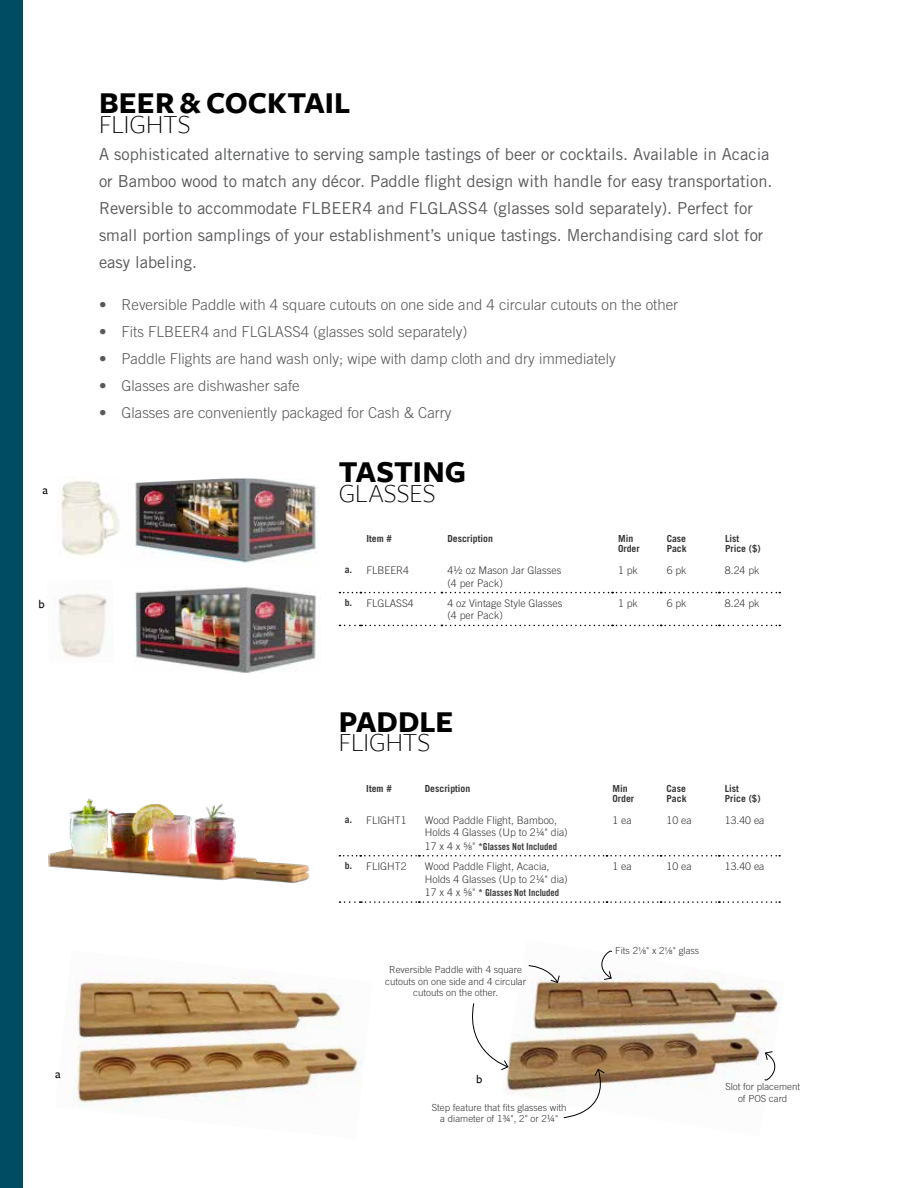
<style>
.page{position:relative;width:918px;height:1188px;background:#fff}
.page>*{position:absolute;margin:0;border:0;box-sizing:border-box;transform-origin:0 0}
.t1{font:700 31.5px "Freight Sans";color:#000}
.t2{font:300 27px "Freight Sans";color:#000}
.t3{font:16.5px/27px "Trade Gothic";color:#58595b}
.t4{font:300 15px "Trade Gothic";color:#58595b}
.t5{font:500 12px "Freight Sans";color:#000}
.t6{font:300 10.5px/12.6px "Trade Gothic";color:#383839}
.t7{font:300 9.75px/11.7px "Trade Gothic";color:#383839;text-align:center}
.t8{font:700 9.75px/10.5px "Trade Gothic";color:#383839}
.t9{font:9.75px "Trade Gothic LT Std Bd Cn 20";color:#383839}
.s1{font-weight:700;font-size:9.75px}
.s2{font-weight:400}
.s3{font-family:"Trade Gothic";font-weight:300;font-size:10.5px}
.s4{font-family:"Helvetica Neue";font-weight:300;font-size:10.5px}
.s5{font-family:"Helvetica Neue"}
.s6{font-family:"Trade Gothic LT Std"}
</style>
<div class="page">
<div style="left:0;top:0;width:22px;height:1188px;background:#004c62"></div>
<img style="left:72px;top:975px;width:290px;height:135px">
<img style="left:506px;top:972px;width:275px;height:126px">
<svg style="left:590px;top:950px;width:22px;height:30px"></svg>
<svg style="left:764px;top:1051px;width:17px;height:33px"></svg>
<svg style="left:472px;top:1003px;width:37px;height:68px"></svg>
<svg style="left:528px;top:965px;width:32px;height:19px"></svg>
<svg style="left:563px;top:1068px;width:48px;height:50px"></svg>
<img style="left:135px;top:479px;width:183px;height:84px">
<img style="left:60px;top:478px;width:60px;height:78px">
<img style="left:135px;top:587px;width:181px;height:86px">
<img style="left:58px;top:593px;width:49px;height:65px">
<img style="left:48px;top:798px;width:262px;height:85px">
<svg style="left:339px;top:855px;width:441px;height:1px"></svg>
<svg style="left:339px;top:901px;width:441px;height:2px"></svg>
<svg style="left:339px;top:592px;width:441px;height:1px"></svg>
<svg style="left:339px;top:625px;width:441px;height:1px"></svg>
<p class="t5" style="left:43px;top:483px;width:7px">a</p>
<p class="t5" style="left:38px;top:597px;width:8px">b</p>
<h1 class="t1" style="left:99px;top:86px;width:253px">BEER &amp; COCKTAIL</h1>
<h2 class="t2" style="left:99px;top:110px;width:93px">FLIGHTS</h2>
<p class="t3" style="left:99px;top:140px;width:675px">A sophisticated alternative to serving sample tastings of beer or cocktails. Available in Acacia or Bamboo wood to match any décor. Paddle flight design with handle for easy transportation.<br>Reversible to accommodate FLBEER4 and FLGLASS4 (glasses sold separately). Perfect for small portion samplings of your establishment’s unique tastings. Merchandising card slot for easy labeling.</p>
<p class="t4" style="left:99px;top:296px;width:581px">• Reversible Paddle with 4 square cutouts on one side and 4 circular cutouts on the other</p>
<p class="t4" style="left:99px;top:323px;width:370px">• Fits FLBEER4 and FLGLASS4 (glasses sold separately)</p>
<p class="t4" style="left:99px;top:350px;width:518px">• Paddle Flights are hand wash only; wipe with damp cloth and dry immediately</p>
<p class="t4" style="left:99px;top:377px;width:202px">• Glasses are dishwasher safe</p>
<p class="t4" style="left:99px;top:404px;width:354px">• Glasses are conveniently packaged for Cash &amp; Carry</p>
<h1 class="t1" style="left:339px;top:455px;width:129px">TASTING</h1>
<h2 class="t2" style="left:339px;top:478px;width:98px">GLASSES</h2>
<p class="t8" style="left:366px;top:533px;width:27px">Item #</p>
<p class="t8" style="left:447px;top:533px;width:47px">Description</p>
<p class="t8" style="left:618px;top:533px;width:23px">Min<br>Order</p>
<p class="t8" style="left:667px;top:533px;width:22px">Case<br>Pack</p>
<p class="t8" style="left:725px;top:533px;width:37px">List<br>Price ($)</p>
<p class="t6" style="left:345px;top:564px;width:66px"><span class="s1">a.</span> FLBEER4</p>
<p class="t6" style="left:447px;top:564px;width:116px">4<span class="s2">½</span> oz Mason Jar Glasses (4 per Pack)</p>
<p class="t6" style="left:618px;top:564px;width:21px">1 pk</p>
<p class="t6" style="left:667px;top:564px;width:21px">6 pk</p>
<p class="t6" style="left:725px;top:564px;width:36px">8.24 pk</p>
<p class="t6" style="left:345px;top:597px;width:71px"><span class="s1">b.</span> FLGLASS4</p>
<p class="t6" style="left:447px;top:597px;width:116px">4 oz Vintage Style Glasses (4 per Pack)</p>
<p class="t6" style="left:618px;top:597px;width:21px">1 pk</p>
<p class="t6" style="left:667px;top:597px;width:21px">6 pk</p>
<p class="t6" style="left:725px;top:597px;width:36px">8.24 pk</p>
<h1 class="t1" style="left:339px;top:705px;width:116px">PADDLE</h1>
<h2 class="t2" style="left:339px;top:728px;width:93px">FLIGHTS</h2>
<p class="t8" style="left:366px;top:783px;width:27px">Item #</p>
<p class="t8" style="left:425px;top:783px;width:47px">Description</p>
<p class="t8" style="left:613px;top:783px;width:23px">Min<br>Order</p>
<p class="t8" style="left:667px;top:783px;width:22px">Case<br>Pack</p>
<p class="t8" style="left:725px;top:783px;width:37px">List<br>Price ($)</p>
<p class="t6" style="left:345px;top:813px;width:63px"><span class="s1">a.</span> FLIGHT1</p>
<p class="t6" style="left:425px;top:813px;width:144px">Wood Paddle Flight, Bamboo,<br>Holds 4 Glasses (Up to 2¼" dia)</p>
<p class="t9" style="left:425px;top:840px;width:134px"><span class="s3">17 x 4 x</span> <span class="s4">⅝</span><span class="s3">"</span> *Glasses Not Included</p>
<p class="t6" style="left:613px;top:813px;width:21px">1 ea</p>
<p class="t6" style="left:667px;top:813px;width:27px">10 ea</p>
<p class="t6" style="left:725px;top:813px;width:41px">13.40 ea</p>
<p class="t6" style="left:345px;top:860px;width:63px"><span class="s1">b.</span> FLIGHT2</p>
<p class="t6" style="left:425px;top:860px;width:144px">Wood Paddle Flight, Acacia,<br>Holds 4 Glasses (Up to 2¼" dia)</p>
<p class="t9" style="left:425px;top:887px;width:136px"><span class="s3">17 x 4 x</span> <span class="s4">⅝</span><span class="s3">"</span> * Glasses Not Included</p>
<p class="t7" style="left:385px;top:964px;width:142px">Reversible Paddle with 4 square cutouts on one side and 4 circular cutouts on the other.</p>
<p class="t6" style="left:613px;top:860px;width:21px">1 ea</p>
<p class="t6" style="left:667px;top:860px;width:27px">10 ea</p>
<p class="t6" style="left:725px;top:860px;width:41px">13.40 ea</p>
<p class="t7" style="left:615px;top:944px;width:85px">Fits 2<span class="s5">⅛</span>" x 2<span class="s5">⅛</span>" glass</p>
<p class="t5" style="left:55px;top:1068px;width:7px">a</p>
<p class="t5" style="left:476px;top:1073px;width:8px">b</p>
<p class="t7" style="left:432px;top:1101px;width:136px">Step feature that fits glasses with a diameter of 1<span class="s6">¾</span>", 2" or 2¼"</p>
<p class="t7" style="left:725px;top:1081px;width:76px">Slot for placement of POS card</p>
</div>
